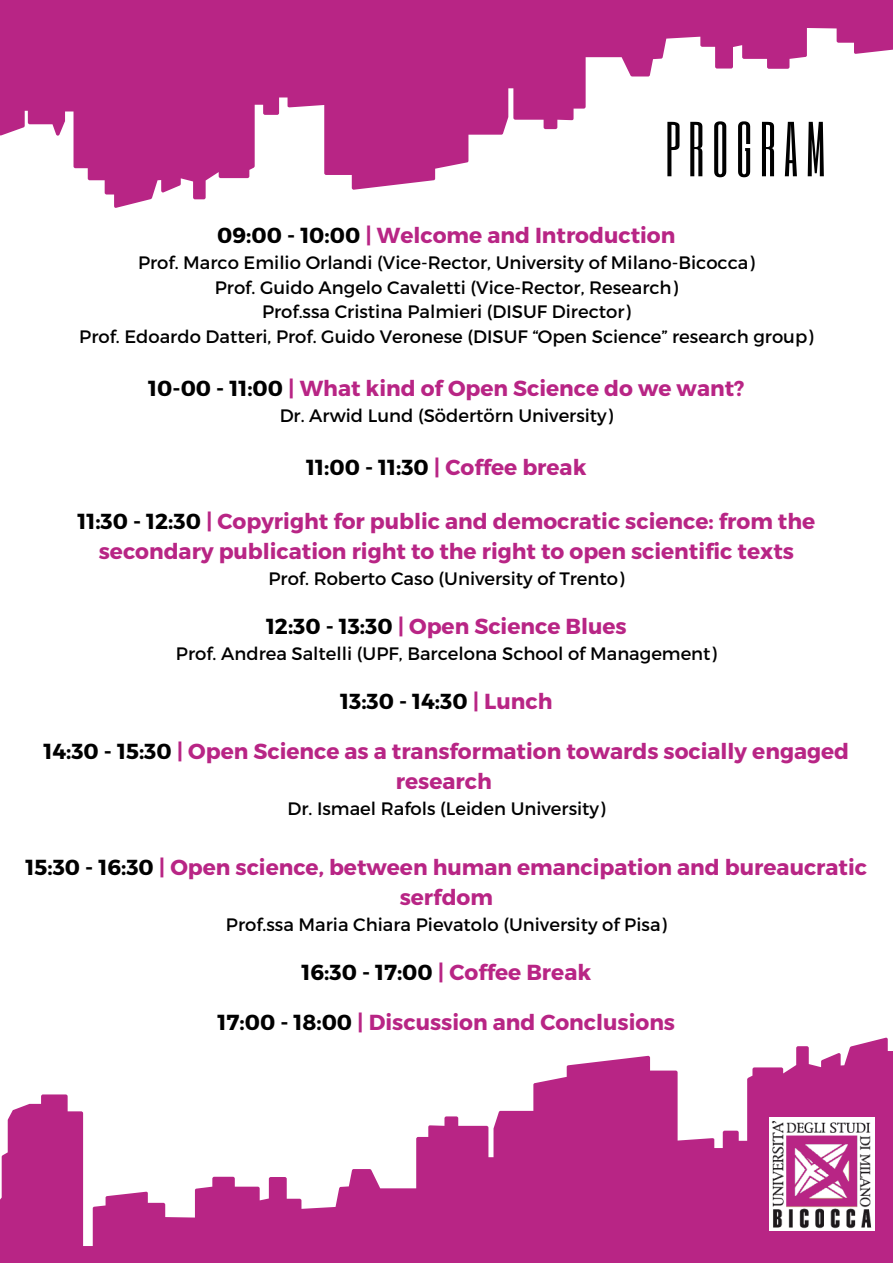
<style>
.page{position:relative;width:893px;height:1263px;background:#fff}
.page>*{position:absolute;margin:0;border:0;box-sizing:border-box;transform-origin:0 0}
.t1{font:64.5px "Six Caps";letter-spacing:.12em;color:#000}
.t2{font:700 21.75px/30.4px "Montserrat";color:#b82585;text-align:center}
.t3{font:700 21.75px "Montserrat";color:#000}
.t4{font:18px "Montserrat";color:#000}
.s1{color:#000}
.s2{color:#b82585}
</style>
<div class="page">
<svg style="left:0;top:1042px;width:893px;height:221px;fill:#b82585"></svg>
<img style="left:769px;top:1117px;width:105px;height:113px">
<svg style="left:4px;top:0;width:889px;height:203px;fill:#b82585"></svg>
<p class="t1" style="left:665px;top:105px;width:162px">PROGRAM</p>
<p class="t2" style="left:217px;top:219px;width:460px"><span class="s1">09:00 - 10:00</span> | Welcome and Introduction</p>
<p class="t4" style="left:138px;top:251px;width:618px">Prof. Marco Emilio Orlandi (Vice-Rector, University of Milano-Bicocca)</p>
<p class="t4" style="left:215px;top:276px;width:464px">Prof. Guido Angelo Cavaletti (Vice-Rector, Research)</p>
<p class="t4" style="left:262px;top:300px;width:370px">Prof.ssa Cristina Palmieri (DISUF Director)</p>
<p class="t4" style="left:79px;top:325px;width:736px">Prof. Edoardo Datteri, Prof. Guido Veronese (DISUF “Open Science” research group)</p>
<p class="t2" style="left:148px;top:372px;width:597px"><span class="s1">10-00 - 11:00</span> | What kind of Open Science do we want?</p>
<p class="t4" style="left:280px;top:404px;width:335px">Dr. Arwid Lund (Södertörn University)</p>
<p class="t2" style="left:306px;top:451px;width:282px"><span class="s1">11:00 - 11:30</span> | Coffee break</p>
<p class="t2" style="left:77px;top:505px;width:739px"><span class="s1">11:30 - 12:30</span> | Copyright for public and democratic science: from the secondary publication right to the right to open scientific texts</p>
<p class="t4" style="left:268px;top:567px;width:357px">Prof. Roberto Caso (University of Trento)</p>
<p class="t2" style="left:266px;top:610px;width:362px"><span class="s1">12:30 - 13:30</span> | Open Science Blues</p>
<p class="t4" style="left:176px;top:642px;width:542px">Prof. Andrea Saltelli (UPF, Barcelona School of Management)</p>
<p class="t3" style="left:340px;top:687px;width:214px">13:30 - 14:30 <span class="s2">| Lunch</span></p>
<p class="t2" style="left:44px;top:735px;width:807px"><span class="s1">14:30 - 15:30</span> | Open Science as a transformation towards socially engaged research</p>
<p class="t4" style="left:287px;top:797px;width:319px">Dr. Ismael Rafols (Leiden University)</p>
<p class="t2" style="left:26px;top:851px;width:843px"><span class="s1">15:30 - 16:30</span> | Open science, between human emancipation and bureaucratic serfdom</p>
<p class="t4" style="left:226px;top:913px;width:442px">Prof.ssa Maria Chiara Pievatolo (University of Pisa)</p>
<p class="t2" style="left:302px;top:956px;width:291px"><span class="s1">16:30 - 17:00</span> | Coffee Break</p>
<p class="t2" style="left:218px;top:1006px;width:459px"><span class="s1">17:00 - 18:00</span> | Discussion and Conclusions</p>
</div>
